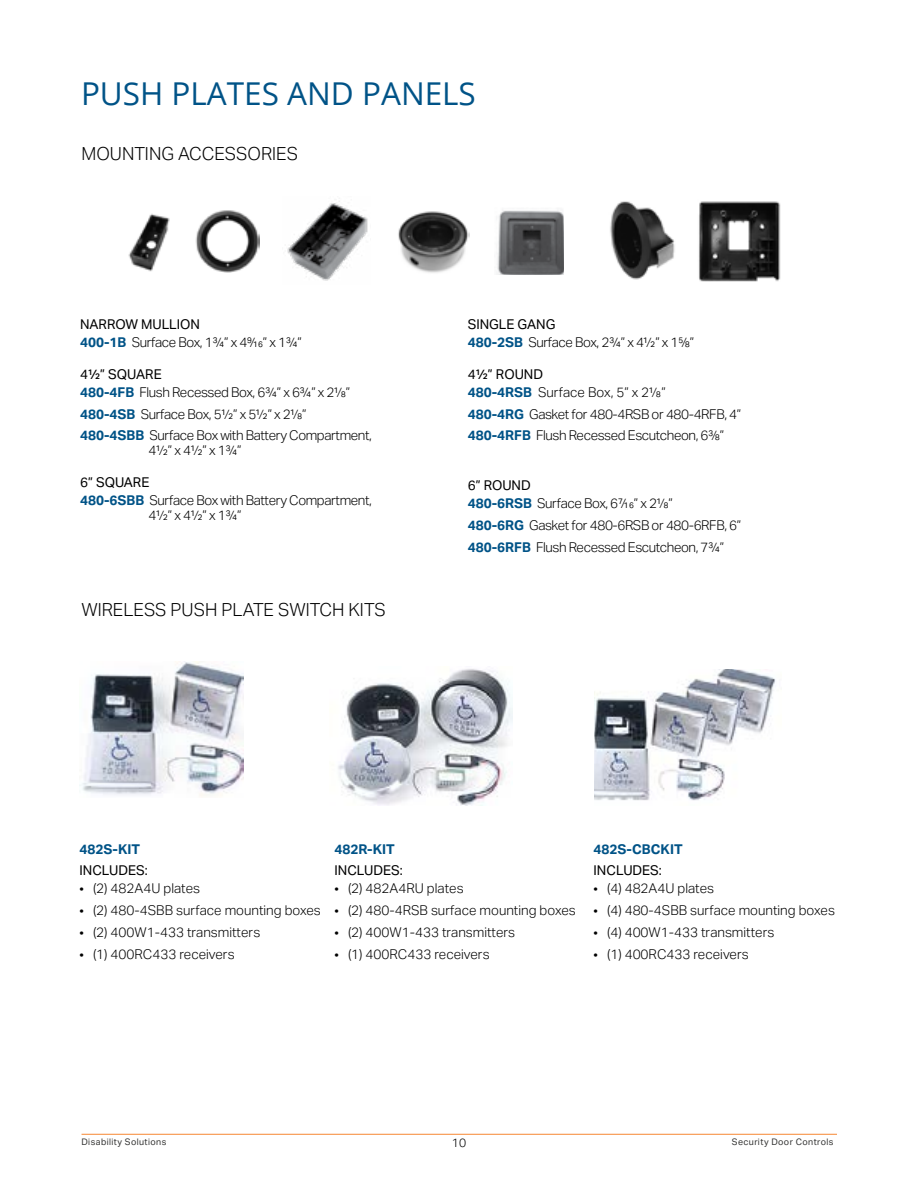
<style>
.page{position:relative;width:918px;height:1188px;background:#fff}
.page>*{position:absolute;margin:0;border:0;box-sizing:border-box;transform-origin:0 0}
.t1{font:31.5px "Open Sans";color:#005387}
.t2{font:300 18px "Aktiv Grotesk";color:#000}
.t3{font:300 13.5px/18.3px "Aktiv Grotesk";letter-spacing:-.015em;color:#000}
.t4{font:700 13.5px "Aktiv Grotesk";color:#005387}
.t5{font:13.5px "Aktiv Grotesk";color:#000}
.t6{font:300 12px "Aktiv Grotesk";color:#000}
.t7{font:9px "Aktiv Grotesk";letter-spacing:.04em;color:#343433}
.s1{font-weight:400}
.s2{font-weight:700;color:#005387}
</style>
<div class="page">
<hr style="left:82px;top:1134px;width:755px;height:1px;background:#f68833">
<img style="left:698px;top:201px;width:83px;height:81px">
<img style="left:128px;top:214px;width:42px;height:58px">
<img style="left:497px;top:210px;width:67px;height:65px">
<img style="left:287px;top:201px;width:81px;height:80px">
<img style="left:610px;top:201px;width:65px;height:79px">
<img style="left:195px;top:210px;width:65px;height:62px">
<img style="left:398px;top:211px;width:72px;height:62px">
<img style="left:80px;top:662px;width:164px;height:135px">
<img style="left:338px;top:669px;width:174px;height:137px">
<img style="left:594px;top:669px;width:182px;height:132px">
<h1 class="t1" style="left:81px;top:72px;width:396px">PUSH PLATES AND PANELS</h1>
<h2 class="t2" style="left:81px;top:144px;width:218px">MOUNTING ACCESSORIES</h2>
<p class="t3" style="left:80px;top:315px;width:223px"><span class="s1">NARROW MULLION<br></span><span class="s2">400-1B</span> Surface Box, 13/4” x 49/16” x 13/4”</p>
<p class="t3" style="left:80px;top:365px;width:272px"><span class="s1">41/2” SQUARE<br></span><span class="s2">480-4FB</span> Flush Recessed Box, 63/4” x 63/4” x 21/8”</p>
<p class="t3" style="left:80px;top:403px;width:293px;line-height:21.8px"><span class="s2">480-4SB</span> Surface Box, 51/2” x 51/2” x 21/8”<br><span class="s2">480-4SBB</span> Surface Box with Battery Compartment,</p>
<p class="t3" style="left:149px;top:441px;width:94px">41/2” x 41/2” x 13/4”</p>
<p class="t3" style="left:80px;top:473px;width:293px"><span class="s1">6” SQUARE<br></span><span class="s2">480-6SBB</span> Surface Box with Battery Compartment,</p>
<p class="t3" style="left:149px;top:506px;width:94px">41/2” x 41/2” x 13/4”</p>
<h2 class="t2" style="left:81px;top:600px;width:306px">WIRELESS PUSH PLATE SWITCH KITS</h2>
<p class="t3" style="left:468px;top:315px;width:228px"><span class="s1">SINGLE GANG<br></span><span class="s2">480-2SB</span> Surface Box, 23/4” x 41/2” x 15/8”</p>
<p class="t3" style="left:468px;top:365px;width:200px"><span class="s1">41/2” ROUND<br></span><span class="s2">480-4RSB</span> Surface Box, 5” x 21/8”</p>
<p class="t3" style="left:468px;top:403px;width:275px;line-height:21.8px"><span class="s2">480-4RG</span> Gasket for 480-4RSB or 480-4RFB, 4”<br><span class="s2">480-4RFB</span> Flush Recessed Escutcheon, 63/8”</p>
<p class="t3" style="left:468px;top:476px;width:207px"><span class="s1">6” ROUND<br></span><span class="s2">480-6RSB</span> Surface Box, 67/16” x 21/8”</p>
<p class="t3" style="left:468px;top:514px;width:275px;line-height:21.8px"><span class="s2">480-6RG</span> Gasket for 480-6RSB or 480-6RFB, 6”<br><span class="s2">480-6RFB</span> Flush Recessed Escutcheon, 73/4”</p>
<p class="t4" style="left:80px;top:842px;width:62px">482S-KIT</p>
<p class="t4" style="left:335px;top:842px;width:62px">482R-KIT</p>
<p class="t4" style="left:594px;top:842px;width:91px">482S-CBCKIT</p>
<p class="t5" style="left:80px;top:863px;width:70px">INCLUDES:</p>
<p class="t3" style="left:80px;top:880px;width:122px">• (2) 482A4U plates</p>
<p class="t3" style="left:80px;top:901px;width:243px">• (2) 480-4SBB surface mounting boxes</p>
<p class="t3" style="left:80px;top:923px;width:182px">• (2) 400W1-433 transmitters</p>
<p class="t3" style="left:80px;top:945px;width:157px">• (1) 400RC433 receivers</p>
<p class="t5" style="left:335px;top:863px;width:70px">INCLUDES:</p>
<p class="t3" style="left:335px;top:880px;width:131px">• (2) 482A4RU plates</p>
<p class="t3" style="left:335px;top:901px;width:243px">• (2) 480-4RSB surface mounting boxes</p>
<p class="t3" style="left:335px;top:923px;width:182px">• (2) 400W1-433 transmitters</p>
<p class="t3" style="left:335px;top:945px;width:157px">• (1) 400RC433 receivers</p>
<p class="t5" style="left:594px;top:863px;width:70px">INCLUDES:</p>
<p class="t3" style="left:594px;top:880px;width:122px">• (4) 482A4U plates</p>
<p class="t3" style="left:594px;top:901px;width:243px">• (4) 480-4SBB surface mounting boxes</p>
<p class="t3" style="left:594px;top:923px;width:182px">• (4) 400W1-433 transmitters</p>
<p class="t3" style="left:594px;top:945px;width:157px">• (1) 400RC433 receivers</p>
<p class="t7" style="left:82px;top:1137px;width:86px">Disability Solutions</p>
<p class="t6" style="left:452px;top:1136px;width:16px">10</p>
<p class="t7" style="left:732px;top:1137px;width:103px">Security Door Controls</p>
</div>
